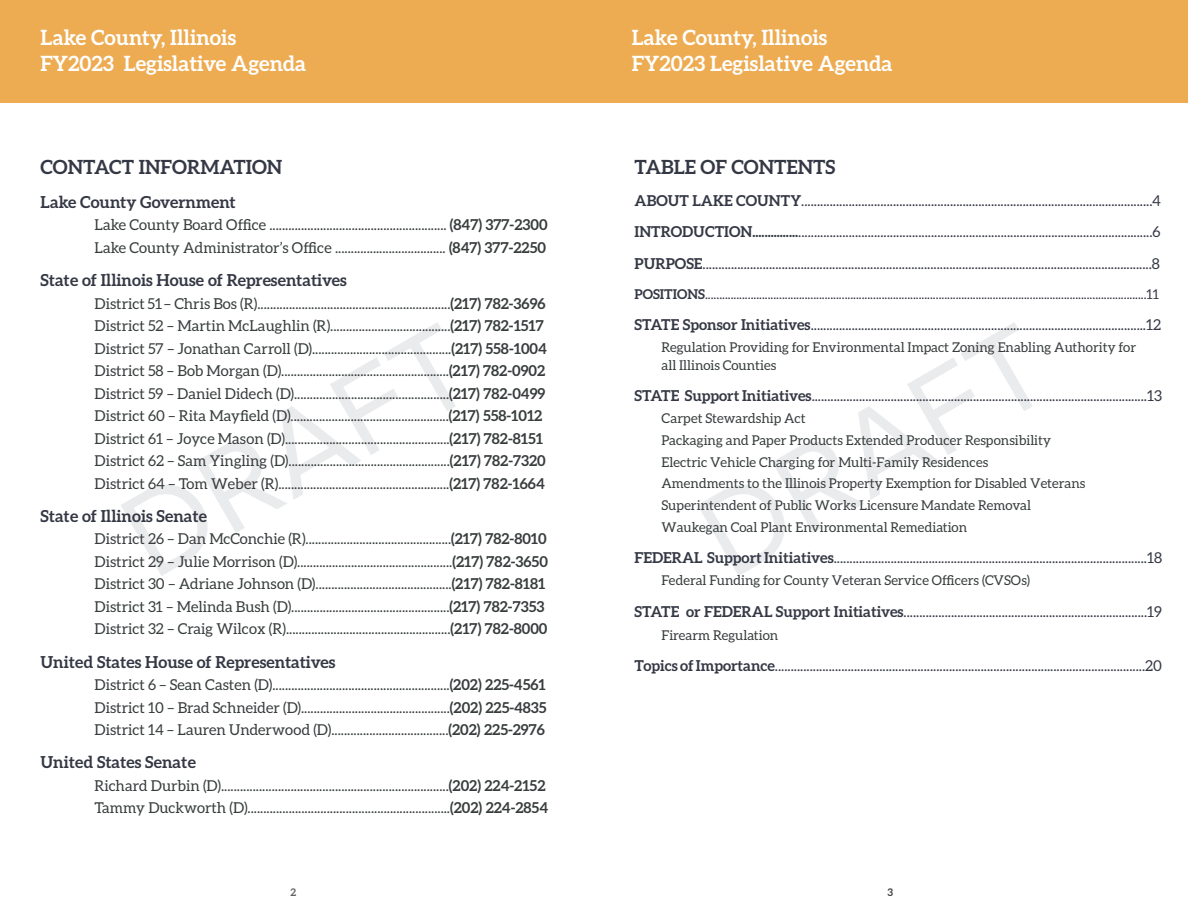
<style>
.page{position:relative;width:1188px;height:918px;background:#fff}
.page>*{position:absolute;margin:0;border:0;box-sizing:border-box;transform-origin:0 0}
.t1{font:123px "Proxima Nova";color:#223b46}
.t2{font:700 21px "Aleo";color:#fff}
.t3{font:700 19.5px "Aleo";color:#343844}
.t4{font:700 16.5px "Aleo";color:#343844}
.t5{font:15px "Aleo";color:#373c3c}
.t6{font:15px "Aleo";color:#343844}
.t7{font:13.5px/18px "Aleo";color:#373c3c}
.t8{font:13.5px "Aleo";color:#343844}
.t9{font:700 10.5px "Aleo";color:#5f5f60}
.t10{font:700 10.5px "Aleo";color:#404042}
.s1{font-weight:700}
</style>
<div class="page">
<div style="left:594px;top:0;width:594px;height:103px;background:#edac52"></div>
<div style="left:0;top:0;width:594px;height:103px;background:#edac52"></div>
<p class="t2" style="left:40px;top:26px;width:197px">Lake County, Illinois</p>
<p class="t2" style="left:40px;top:51px;width:267px">FY2023 Legislative Agenda</p>
<p class="t2" style="left:632px;top:26px;width:197px">Lake County, Illinois</p>
<p class="t2" style="left:632px;top:51px;width:262px">FY2023 Legislative Agenda</p>
<p class="t3" style="left:40px;top:156px;width:244px">CONTACT INFORMATION</p>
<p class="t4" style="left:40px;top:192px;width:197px">Lake County Government</p>
<p class="t5" style="left:94px;top:216px;width:455px">Lake County Board Office ........................................................ <span class="s1">(847) 377-2300</span></p>
<p class="t5" style="left:94px;top:239px;width:453px">Lake County Administrator’s Office ................................... <span class="s1">(847) 377-2250</span></p>
<p class="t4" style="left:40px;top:271px;width:308px">State of Illinois House of Representatives</p>
<p class="t5" style="left:94px;top:295px;width:453px">District 51 – Chris Bos (R).............................................................<span class="s1">(217) 782-3696</span></p>
<p class="t5" style="left:94px;top:317px;width:451px">District 52 – Martin McLaughlin (R)......................................<span class="s1">(217) 782-1517</span></p>
<p class="t5" style="left:94px;top:340px;width:454px">District 57 – Jonathan Carroll (D)............................................<span class="s1">(217) 558-1004</span></p>
<p class="t5" style="left:94px;top:362px;width:452px">District 58 – Bob Morgan (D).....................................................<span class="s1">(217) 782-0902</span></p>
<p class="t5" style="left:94px;top:385px;width:452px">District 59 – Daniel Didech (D).................................................<span class="s1">(217) 782-0499</span></p>
<p class="t5" style="left:94px;top:407px;width:449px">District 60 – Rita Mayfield (D)..................................................<span class="s1">(217) 558-1012</span></p>
<p class="t5" style="left:94px;top:430px;width:450px">District 61 – Joyce Mason (D)....................................................<span class="s1">(217) 782-8151</span></p>
<p class="t5" style="left:94px;top:452px;width:453px">District 62 – Sam Yingling (D)...................................................<span class="s1">(217) 782-7320</span></p>
<p class="t5" style="left:94px;top:475px;width:452px">District 64 – Tom Weber (R)......................................................<span class="s1">(217) 782-1664</span></p>
<p class="t4" style="left:40px;top:506px;width:168px">State of Illinois Senate</p>
<p class="t5" style="left:94px;top:531px;width:454px">District 26 – Dan McConchie (R)..............................................<span class="s1">(217) 782-8010</span></p>
<p class="t5" style="left:94px;top:553px;width:455px">District 29 – Julie Morrison (D).................................................<span class="s1">(217) 782-3650</span></p>
<p class="t5" style="left:94px;top:576px;width:452px">District 30 – Adriane Johnson (D)...........................................<span class="s1">(217) 782-8181</span></p>
<p class="t5" style="left:94px;top:598px;width:451px">District 31 – Melinda Bush (D)..................................................<span class="s1">(217) 782-7353</span></p>
<p class="t5" style="left:94px;top:621px;width:454px">District 32 – Craig Wilcox (R)....................................................<span class="s1">(217) 782-8000</span></p>
<p class="t4" style="left:40px;top:652px;width:296px">United States House of Representatives</p>
<p class="t5" style="left:94px;top:676px;width:453px">District 6 – Sean Casten (D)........................................................<span class="s1">(202) 225-4561</span></p>
<p class="t5" style="left:94px;top:699px;width:454px">District 10 – Brad Schneider (D)...............................................<span class="s1">(202) 225-4835</span></p>
<p class="t5" style="left:94px;top:721px;width:452px">District 14 – Lauren Underwood (D).....................................<span class="s1">(202) 225-2976</span></p>
<p class="t4" style="left:40px;top:753px;width:157px">United States Senate</p>
<p class="t5" style="left:94px;top:777px;width:452px">Richard Durbin (D)........................................................................<span class="s1">(202) 224-2152</span></p>
<p class="t5" style="left:94px;top:800px;width:455px">Tammy Duckworth (D)................................................................<span class="s1">(202) 224-2854</span></p>
<p class="t3" style="left:634px;top:156px;width:203px">TABLE OF CONTENTS</p>
<p class="t6" style="left:634px;top:192px;width:528px"><span class="s1">ABOUT LAKE COUNTY</span>...............................................................................................................4</p>
<p class="t6" style="left:635px;top:224px;width:528px"><span class="s1">INTRODUCTION...............</span>................................................................................................................6</p>
<p class="t6" style="left:634px;top:255px;width:527px"><span class="s1">PURPOSE</span>..............................................................................................................................................8</p>
<p class="t8" style="left:634px;top:286px;width:526px"><span class="s1">POSITIONS</span>...........................................................................................................................................................11</p>
<p class="t6" style="left:634px;top:316px;width:528px"><span class="s1">STATE Sponsor Initiatives</span>..........................................................................................................12</p>
<p class="t7" style="left:662px;top:338px;width:476px">Regulation Providing for Environmental Impact Zoning Enabling Authority for all Illinois Counties</p>
<p class="t6" style="left:635px;top:388px;width:529px"><span class="s1">STATE Support Initiatives</span>..........................................................................................................13</p>
<p class="t7" style="left:662px;top:409px;width:146px">Carpet Stewardship Act</p>
<p class="t7" style="left:662px;top:431px;width:391px">Packaging and Paper Products Extended Producer Responsibility</p>
<p class="t7" style="left:662px;top:453px;width:328px">Electric Vehicle Charging for Multi-Family Residences</p>
<p class="t7" style="left:662px;top:474px;width:425px">Amendments to the Illinois Property Exemption for Disabled Veterans</p>
<p class="t7" style="left:662px;top:496px;width:371px">Superintendent of Public Works Licensure Mandate Removal</p>
<p class="t7" style="left:662px;top:518px;width:307px">Waukegan Coal Plant Environmental Remediation</p>
<p class="t6" style="left:635px;top:550px;width:529px"><span class="s1">FEDERAL Support Initiatives</span>...................................................................................................18</p>
<p class="t7" style="left:662px;top:571px;width:370px">Federal Funding for County Veteran Service Officers (CVSOs)</p>
<p class="t6" style="left:635px;top:603px;width:529px"><span class="s1">STATE or FEDERAL Support Initiatives</span>.............................................................................19</p>
<p class="t7" style="left:662px;top:626px;width:118px">Firearm Regulation</p>
<p class="t6" style="left:635px;top:657px;width:529px"><span class="s1">Topics of Importance</span>.....................................................................................................................20</p>
<h1 class="t1" style="left:87px;top:466px;width:381px;rotate:-30deg">DRAFT</h1>
<h1 class="t1" style="left:664px;top:466px;width:381px;rotate:-30deg">DRAFT</h1>
<p class="t9" style="left:291px;top:886px;width:7px">2</p>
<p class="t10" style="left:887px;top:886px;width:7px">3</p>
</div>
